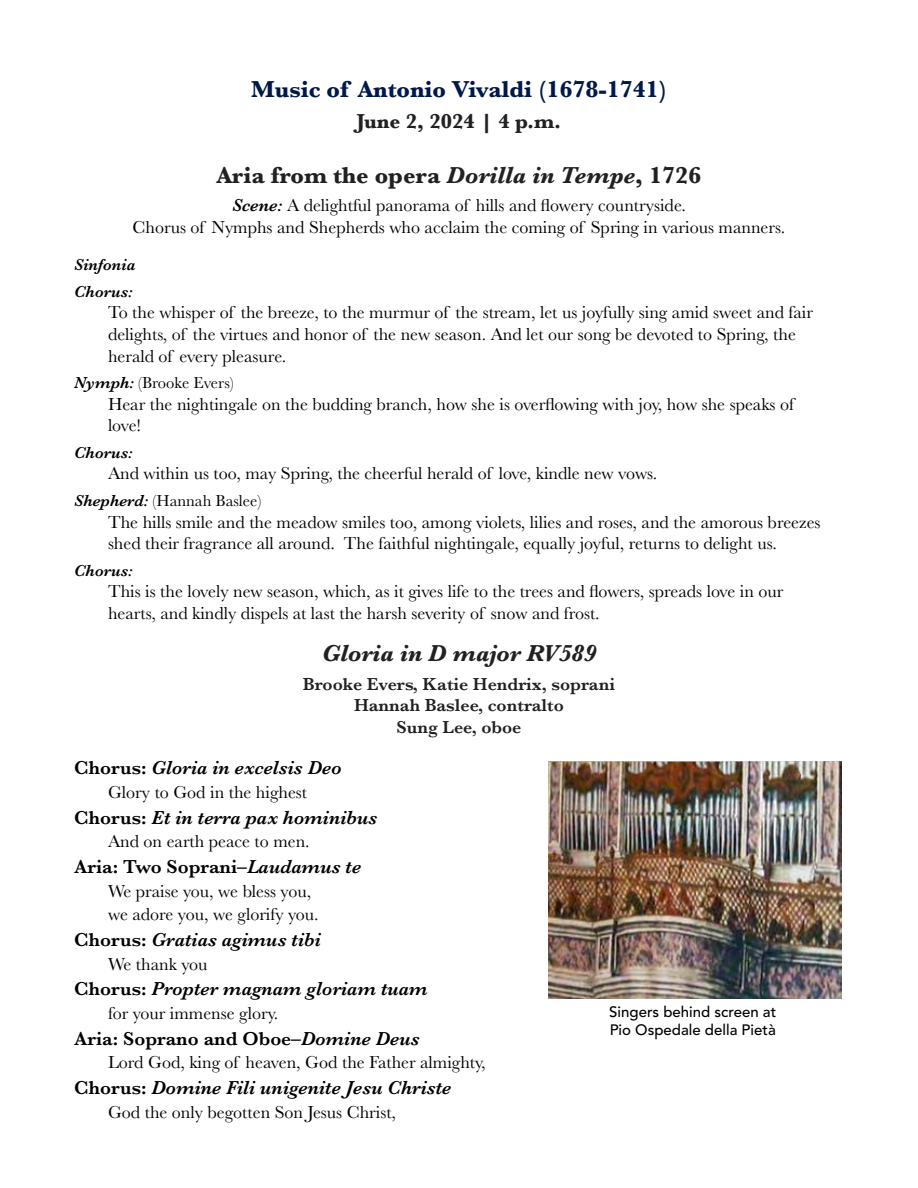
<style>
.page{position:relative;width:918px;height:1188px;background:#fff}
.page>*{position:absolute;margin:0;border:0;box-sizing:border-box;transform-origin:0 0}
.t1{font:700 24px "Baskerville";color:#202122}
.t2{font:700 24px "Baskerville";color:#00194a}
.t3{font:italic 700 24px "Baskerville";color:#202122}
.t4{font:700 21px "Baskerville";color:#202122}
.t5{font:italic 600 19.5px "Baskerville";color:#000}
.t6{font:600 19.5px "Baskerville";color:#000}
.t7{font:18px/21.6px "Baskerville";color:#000}
.t8{font:600 18px/21.6px "Baskerville";color:#202122;text-align:center}
.t9{font:16.5px "Baskerville";color:#000}
.t10{font:italic 600 16.5px/26.5px "Baskerville";color:#000}
.t11{font:500 15px/18px "Avenir LT Std";color:#000}
.s1{font-style:italic}
.s2{font-weight:600;font-style:italic}
.s3{font-style:normal}
</style>
<div class="page">
<img style="left:548px;top:761px;width:294px;height:238px">
<h1 class="t2" style="left:251px;top:72px;width:417px">Music of Antonio Vivaldi (1678-1741)</h1>
<p class="t4" style="left:357px;top:107px;width:206px">June 2, 2024 | 4 p.m.</p>
<h1 class="t1" style="left:217px;top:158px;width:486px">Aria from the opera <span class="s1">Dorilla in Tempe</span>, 1726</h1>
<p class="t7" style="left:133px;top:195px;width:654px;text-align:center"><span class="s2">Scene:</span> A delightful panorama of hills and flowery countryside.<br>Chorus of Nymphs and Shepherds who acclaim the coming of Spring in various manners.</p>
<p class="t10" style="left:74px;top:252px;width:63px">Sinfonia<br>Chorus:</p>
<p class="t7" style="left:108px;top:302px;width:706px">To the whisper of the breeze, to the murmur of the stream, let us joyfully sing amid sweet and fair delights, of the virtues and honor of the new season. And let our song be devoted to Spring, the herald of every pleasure.</p>
<p class="t9" style="left:74px;top:372px;width:161px"><span class="s2">Nymph:</span> (Brooke Evers)</p>
<p class="t7" style="left:108px;top:393px;width:687px">Hear the nightingale on the budding branch, how she is overflowing with joy, how she speaks of love!</p>
<p class="t10" style="left:74px;top:439px;width:60px">Chorus:</p>
<p class="t7" style="left:108px;top:463px;width:551px">And within us too, may Spring, the cheerful herald of love, kindle new vows.</p>
<p class="t9" style="left:74px;top:490px;width:189px"><span class="s2">Shepherd:</span> (Hannah Baslee)</p>
<p class="t7" style="left:108px;top:511px;width:714px">The hills smile and the meadow smiles too, among violets, lilies and roses, and the amorous breezes shed their fragrance all around. The faithful nightingale, equally joyful, returns to delight us.</p>
<p class="t10" style="left:74px;top:557px;width:60px">Chorus:</p>
<p class="t7" style="left:108px;top:581px;width:677px">This is the lovely new season, which, as it gives life to the trees and flowers, spreads love in our hearts, and kindly dispels at last the harsh severity of snow and frost.</p>
<h1 class="t3" style="left:322px;top:637px;width:276px">Gloria in D major RV589</h1>
<p class="t8" style="left:303px;top:673px;width:314px">Brooke Evers, Katie Hendrix, soprani<br>Hannah Baslee, contralto<br>Sung Lee, oboe</p>
<p class="t5" style="left:74px;top:755px;width:269px"><span class="s3">Chorus:</span> Gloria in excelsis Deo</p>
<p class="t7" style="left:108px;top:782px;width:201px">Glory to God in the highest</p>
<p class="t5" style="left:74px;top:804px;width:305px"><span class="s3">Chorus:</span> Et in terra pax hominibus</p>
<p class="t7" style="left:108px;top:831px;width:203px">And on earth peace to men.</p>
<p class="t6" style="left:74px;top:853px;width:288px">Aria: Two Soprani<span class="s1">–Laudamus te</span></p>
<p class="t7" style="left:108px;top:879px;width:212px;line-height:23.7px">We praise you, we bless you, we adore you, we glorify you.</p>
<p class="t5" style="left:74px;top:926px;width:248px"><span class="s3">Chorus:</span> Gratias agimus tibi</p>
<p class="t7" style="left:108px;top:953px;width:101px">We thank you</p>
<p class="t5" style="left:74px;top:976px;width:355px"><span class="s3">Chorus:</span> Propter magnam gloriam tuam</p>
<p class="t7" style="left:108px;top:1003px;width:172px">for your immense glory.</p>
<p class="t6" style="left:74px;top:1025px;width:347px">Aria: Soprano and Oboe–<span class="s1">Domine Deus</span></p>
<p class="t7" style="left:108px;top:1052px;width:379px">Lord God, king of heaven, God the Father almighty,</p>
<p class="t5" style="left:74px;top:1074px;width:379px"><span class="s3">Chorus:</span> Domine Fili unigenite Jesu Christe</p>
<p class="t7" style="left:108px;top:1101px;width:290px">God the only begotten Son Jesus Christ,</p>
<p class="t11" style="left:609px;top:1003px;width:168px">Singers behind screen at<br>Pio Ospedale della Pietà</p>
</div>
